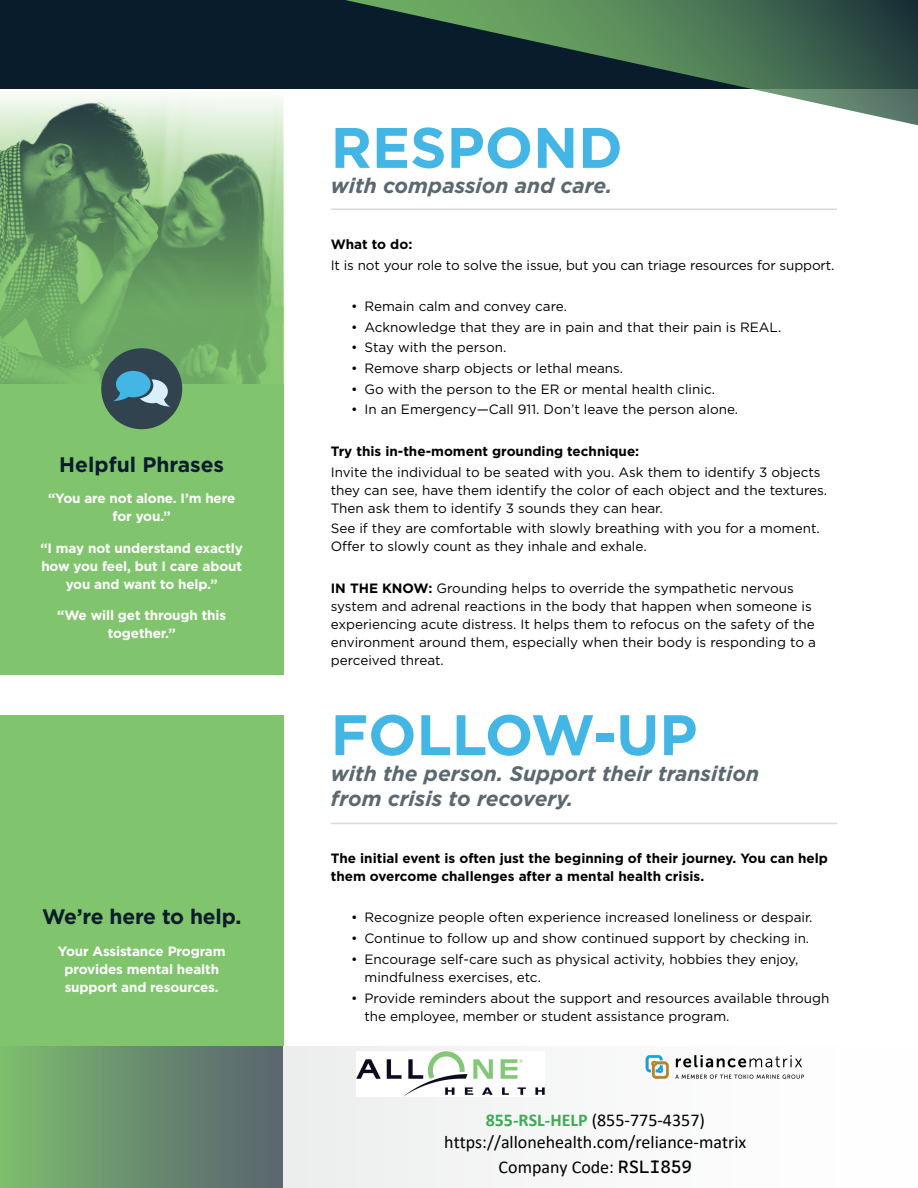
<style>
.page{position:relative;width:918px;height:1188px;background:#fff}
.page>*{position:absolute;margin:0;border:0;box-sizing:border-box;transform-origin:0 0}
.t1{font:700 57px "Gotham";color:#44b6e5}
.body_copy{font:italic 700 21px/25.5px "Gotham";color:#5b6870}
.call_out_header{font:700 21px "Gotham";color:#091c2b}
.t2{font:18px/21.6px "Calibri";color:#000;text-align:center}
.body_copy-2{font:13.5px/18px "Gotham";color:#000}
.body_copy_-_white{font:700 13.5px/18px "Gotham";letter-spacing:-.01em;color:#fff;text-align:center}
.body_copy-3{font:700 13.5px/18px "Gotham";color:#000}
.s1{font-weight:700}
.s2{font-weight:700;color:#40aa55}
.s3{font-family:"Cascadia Mono"}
</style>
<div class="page">
<svg style="left:0;top:95px;width:284px;height:290px;background:#7caa77"></svg>
<div style="left:0;top:0;width:918px;height:89px;background:#091c2b"></div>
<div style="left:0;top:385px;width:284px;height:290px;background:#80c56d"></div>
<div style="left:0;top:716px;width:284px;height:472px;background:#80c56d"></div>
<svg style="left:346px;top:0;width:572px;height:126px"></svg>
<div style="left:284px;top:1046px;width:634px;height:142px;background:#f8f9f9"></div>
<div style="left:0;top:1046px;width:284px;height:142px;background:linear-gradient(to right,#7cbc6d,#58626f)"></div>
<hr style="left:331px;top:208px;width:506px;height:2px;background:#d8d9e2">
<div style="left:101px;top:348px;width:81px;height:81px;background:#30434e;border-radius:50%"></div>
<svg style="left:113px;top:371px;width:57px;height:36px"></svg>
<hr style="left:331px;top:823px;width:506px;height:1px;background:#d8d9e2">
<img style="left:645px;top:1055px;width:159px;height:24px">
<img style="left:356px;top:1052px;width:188px;height:44px">
<p class="call_out_header" style="left:59px;top:452px;width:166px">Helpful Phrases</p>
<p class="body_copy_-_white" style="left:48px;top:489px;width:189px">“You are not alone. I’m here for you.”</p>
<p class="body_copy_-_white" style="left:40px;top:539px;width:204px">“I may not understand exactly how you feel, but I care about you and want to help.”</p>
<p class="body_copy_-_white" style="left:57px;top:606px;width:170px">“We will get through this together.”</p>
<p class="call_out_header" style="left:42px;top:904px;width:201px">We’re here to help.</p>
<p class="body_copy_-_white" style="left:58px;top:941px;width:169px">Your Assistance Program provides mental health support and resources.</p>
<p class="t1" style="left:331px;top:115px;width:294px">RESPOND</p>
<p class="body_copy" style="left:331px;top:173px;width:283px">with compassion and care.</p>
<p class="body_copy-3" style="left:331px;top:235px;width:83px">What to do:</p>
<p class="body_copy-2" style="left:331px;top:256px;width:505px">It is not your role to solve the issue, but you can triage resources for support.</p>
<p class="body_copy-2" style="left:351px;top:297px;width:218px">• Remain calm and convey care.</p>
<p class="body_copy-2" style="left:351px;top:318px;width:432px">• Acknowledge that they are in pain and that their pain is REAL.</p>
<p class="body_copy-2" style="left:351px;top:338px;width:157px">• Stay with the person.</p>
<p class="body_copy-2" style="left:351px;top:359px;width:274px">• Remove sharp objects or lethal means.</p>
<p class="body_copy-2" style="left:351px;top:380px;width:366px">• Go with the person to the ER or mental health clinic.</p>
<p class="body_copy-2" style="left:351px;top:400px;width:389px">• In an Emergency—Call 911. Don’t leave the person alone.</p>
<p class="body_copy-3" style="left:331px;top:442px;width:310px">Try this in-the-moment grounding technique:</p>
<p class="body_copy-2" style="left:331px;top:463px;width:498px">Invite the individual to be seated with you. Ask them to identify 3 objects they can see, have them identify the color of each object and the textures.<br>Then ask them to identify 3 sounds they can hear.</p>
<p class="body_copy-2" style="left:331px;top:519px;width:491px">See if they are comfortable with slowly breathing with you for a moment.<br>Offer to slowly count as they inhale and exhale.</p>
<p class="body_copy-2" style="left:331px;top:579px;width:487px"><span class="s1">IN THE KNOW:</span> Grounding helps to override the sympathetic nervous system and adrenal reactions in the body that happen when someone is experiencing acute distress. It helps them to refocus on the safety of the environment around them, especially when their body is responding to a perceived threat.</p>
<p class="t1" style="left:331px;top:702px;width:368px">FOLLOW-UP</p>
<p class="body_copy" style="left:331px;top:760px;width:430px">with the person. Support their transition from crisis to recovery.</p>
<p class="body_copy-3" style="left:331px;top:849px;width:499px">The initial event is often just the beginning of their journey. You can help them overcome challenges after a mental health crisis.</p>
<p class="body_copy-2" style="left:351px;top:909px;width:463px">• Recognize people often experience increased loneliness or despair.</p>
<p class="body_copy-2" style="left:351px;top:929px;width:460px">• Continue to follow up and show continued support by checking in.</p>
<p class="body_copy-2" style="left:364px;top:950px;width:435px;text-indent:-14px">• Encourage self-care such as physical activity, hobbies they enjoy, mindfulness exercises, etc.</p>
<p class="body_copy-2" style="left:364px;top:989px;width:467px;text-indent:-14px">• Provide reminders about the support and resources available through the employee, member or student assistance program.</p>
<p class="t2" style="left:444px;top:1109px;width:303px"><span class="s2">855-RSL-HELP</span> (855-775-4357) https://allonehealth.com/reliance-matrix</p>
<p class="t2" style="left:499px;top:1155px;width:195px">Company Code: <span class="s3">RSLI859</span></p>
</div>
